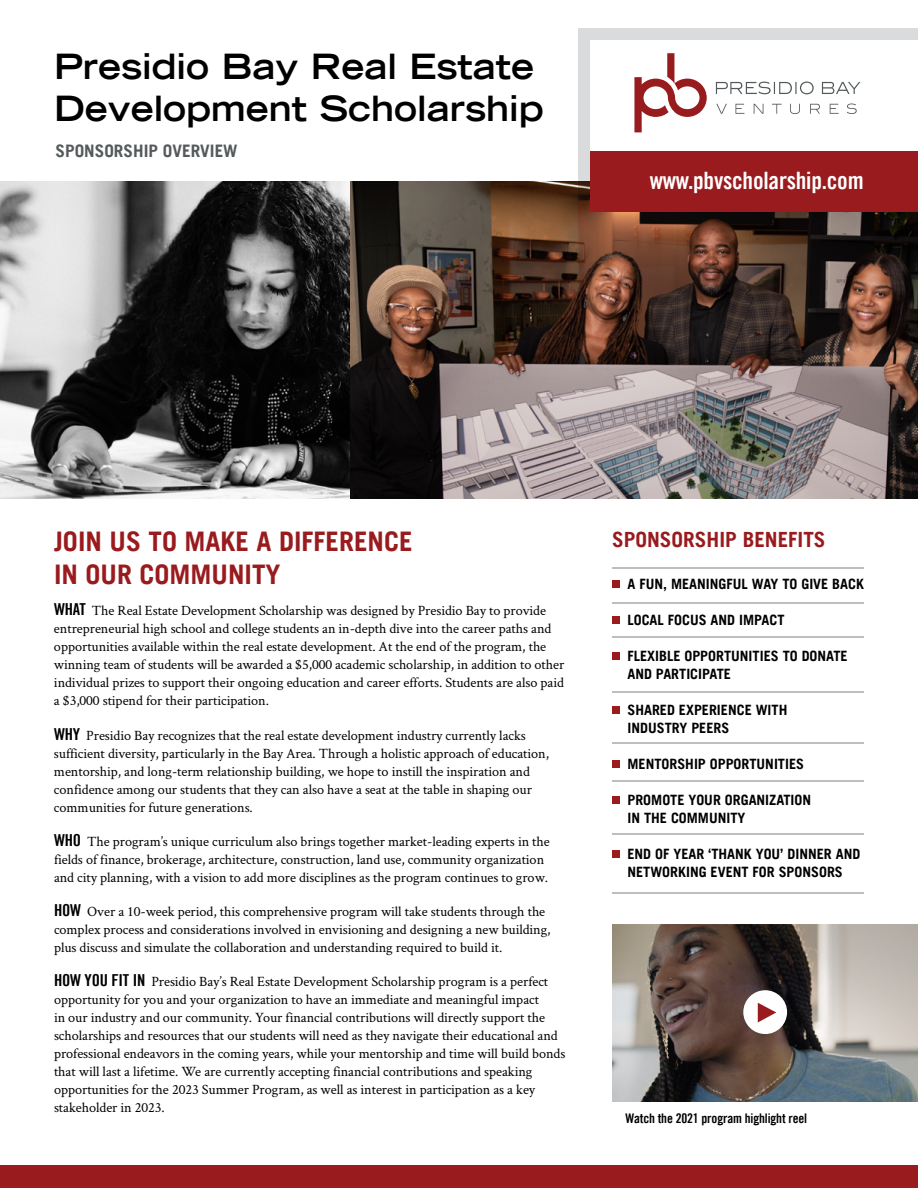
<style>
.page{position:relative;width:918px;height:1188px;background:#fff}
.page>*{position:absolute;margin:0;border:0;box-sizing:border-box;transform-origin:0 0}
.t1{font:700 expanded 34.5px/41.4px "Trade Gothic LT";color:#000}
.t2{font:700 27px/33px "Trade Gothic LT";color:#991b1e}
.t3{font:24px "Trade Gothic LT Bold Cond Twenty";letter-spacing:-.01em;color:#fff}
.t4{font:700 21px "Trade Gothic LT";color:#991b1e}
.t5{font:700 17.25px "Trade Gothic LT";color:#545a5b}
.t6{font:14.25px/18px "Crimson Text";letter-spacing:-.005em;color:#000}
.t7{font:700 14.25px/18px "Trade Gothic LT";color:#000}
.t8{font:13.35px "Trade Gothic LT Bold Cond Twenty";letter-spacing:-.01em;color:#000}
.s1{font-family:"Trade Gothic LT Bold Cond Twenty";font-size:16.5px}
</style>
<div class="page">
<img style="left:0;top:181px;width:918px;height:318px">
<div style="left:0;top:1165px;width:918px;height:23px;background:#991b1e"></div>
<div style="left:612px;top:580px;width:8px;height:8px;background:#991b1e"></div>
<div style="left:612px;top:616px;width:8px;height:8px;background:#991b1e"></div>
<div style="left:612px;top:652px;width:8px;height:8px;background:#991b1e"></div>
<div style="left:612px;top:706px;width:8px;height:8px;background:#991b1e"></div>
<div style="left:612px;top:760px;width:8px;height:8px;background:#991b1e"></div>
<div style="left:612px;top:796px;width:8px;height:8px;background:#991b1e"></div>
<div style="left:612px;top:850px;width:8px;height:8px;background:#991b1e"></div>
<hr style="left:612px;top:602px;width:252px;height:1px;background:#bcbec0">
<hr style="left:612px;top:691px;width:252px;height:2px;background:#bcbec0">
<hr style="left:612px;top:742px;width:252px;height:1px;background:#bcbec0">
<hr style="left:612px;top:780px;width:252px;height:2px;background:#bcbec0">
<hr style="left:612px;top:834px;width:252px;height:1px;background:#bcbec0">
<hr style="left:612px;top:892px;width:252px;height:2px;background:#bcbec0">
<hr style="left:612px;top:636px;width:252px;height:2px;background:#bcbec0">
<hr style="left:612px;top:567px;width:252px;height:2px;background:#bcbec0">
<div style="left:579px;top:28px;width:339px;height:172px;background:#dadbdc"></div>
<div style="left:591px;top:40px;width:327px;height:115px;background:#fff"></div>
<div style="left:591px;top:151px;width:327px;height:61px;background:#991b1e"></div>
<svg style="left:716px;top:104px;width:141px;height:10px"></svg>
<svg style="left:716px;top:81px;width:144px;height:13px"></svg>
<svg style="left:634px;top:53px;width:73px;height:79px"></svg>
<img style="left:613px;top:925px;width:305px;height:177px">
<div style="left:743px;top:990px;width:44px;height:44px;background:#fff;border-radius:50%"></div>
<svg style="left:758px;top:1003px;width:18px;height:19px"></svg>
<h1 class="t1" style="left:54px;top:45px;width:491px">Presidio Bay Real Estate<br>Development Scholarship</h1>
<p class="t5" style="left:56px;top:140px;width:184px">SPONSORSHIP OVERVIEW</p>
<h3 class="t3" style="left:650px;top:166px;width:215px">www.pbvscholarship.com</h3>
<h2 class="t2" style="left:54px;top:524px;width:360px">JOIN US TO MAKE A DIFFERENCE<br>IN OUR COMMUNITY</h2>
<p class="t6" style="left:54px;top:601px;width:512px"><span class="s1">WHAT</span> The Real Estate Development Scholarship was designed by Presidio Bay to provide entrepreneurial high school and college students an in-depth dive into the career paths and opportunities available within the real estate development. At the end of the program, the winning team of students will be awarded a $5,000 academic scholarship, in addition to other individual prizes to support their ongoing education and career efforts. Students are also paid a $3,000 stipend for their participation.</p>
<p class="t6" style="left:54px;top:726px;width:497px"><span class="s1">WHY</span> Presidio Bay recognizes that the real estate development industry currently lacks sufficient diversity, particularly in the Bay Area. Through a holistic approach of education, mentorship, and long-term relationship building, we hope to instill the inspiration and confidence among our students that they can also have a seat at the table in shaping our communities for future generations.</p>
<p class="t6" style="left:54px;top:832px;width:497px"><span class="s1">WHO</span> The program’s unique curriculum also brings together market-leading experts in the fields of finance, brokerage, architecture, construction, land use, community organization and city planning, with a vision to add more disciplines as the program continues to grow.</p>
<p class="t6" style="left:54px;top:902px;width:498px"><span class="s1">HOW</span> Over a 10-week period, this comprehensive program will take students through the complex process and considerations involved in envisioning and designing a new building, plus discuss and simulate the collaboration and understanding required to build it.</p>
<p class="t6" style="left:54px;top:972px;width:513px"><span class="s1">HOW YOU FIT IN</span> Presidio Bay’s Real Estate Development Scholarship program is a perfect opportunity for you and your organization to have an immediate and meaningful impact<br>in our industry and our community. Your financial contributions will directly support the scholarships and resources that our students will need as they navigate their educational and professional endeavors in the coming years, while your mentorship and time will build bonds that will last a lifetime. We are currently accepting financial contributions and speaking opportunities for the 2023 Summer Program, as well as interest in participation as a key stakeholder in 2023.</p>
<h3 class="t4" style="left:612px;top:526px;width:215px">SPONSORSHIP BENEFITS</h3>
<p class="t7" style="left:627px;top:575px;width:238px">A FUN, MEANINGFUL WAY TO GIVE BACK</p>
<p class="t7" style="left:627px;top:611px;width:159px">LOCAL FOCUS AND IMPACT</p>
<p class="t7" style="left:627px;top:647px;width:222px">FLEXIBLE OPPORTUNITIES TO DONATE<br>AND PARTICIPATE</p>
<p class="t7" style="left:627px;top:701px;width:161px">SHARED EXPERIENCE WITH<br>INDUSTRY PEERS</p>
<p class="t7" style="left:627px;top:755px;width:178px">MENTORSHIP OPPORTUNITIES</p>
<p class="t7" style="left:627px;top:791px;width:185px">PROMOTE YOUR ORGANIZATION<br>IN THE COMMUNITY</p>
<p class="t7" style="left:627px;top:845px;width:234px">END OF YEAR ‘THANK YOU’ DINNER AND<br>NETWORKING EVENT FOR SPONSORS</p>
<p class="t8" style="left:625px;top:1110px;width:183px">Watch the 2021 program highlight reel</p>
</div>
